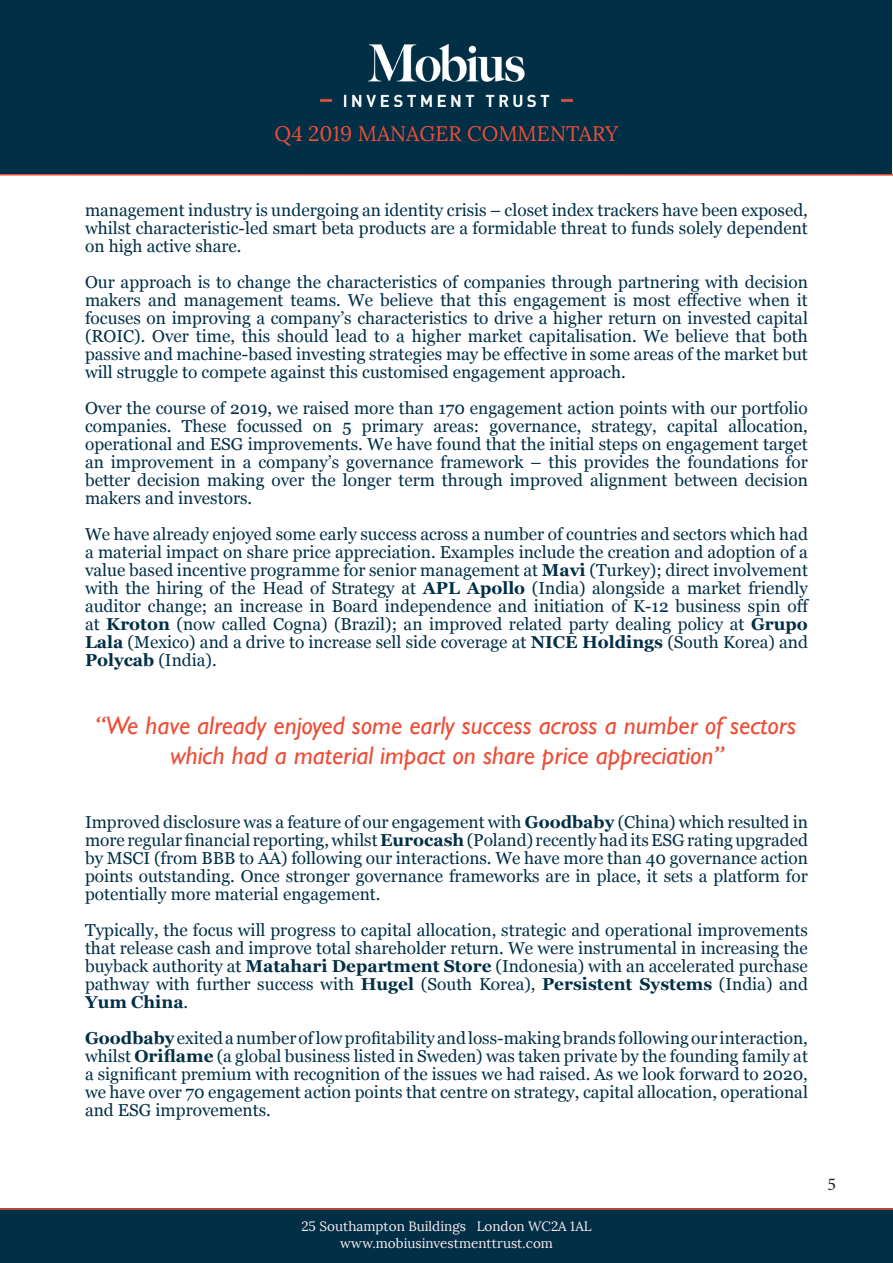
<style>
.page{position:relative;width:893px;height:1263px;background:#fff}
.page>*{position:absolute;margin:0;border:0;box-sizing:border-box;transform-origin:0 0}
.t1{font:italic 25.5px/30.6px "Gill Sans";color:#ec4e37;text-align:center}
.t2{font:21px "Lora";color:#ec4e37}
.t3{font:18px "Minion Pro";color:#231f20}
.t4{font:17.25px/18px "Georgia";color:#002f46;text-align:justify}
.t5{font:13.5px/16.2px "Lora";color:#fcebf1;text-align:center}
.s1{font-weight:700}
</style>
<div class="page">
<div style="left:0;top:0;width:892px;height:175px;background:#002f46"></div>
<img style="left:321px;top:45px;width:251px;height:61px">
<div style="left:0;top:1209px;width:893px;height:54px;background:#002f46"></div>
<hr style="left:0;top:174px;width:893px;height:2px;background:#ec4e37">
<hr style="left:0;top:1208px;width:893px;height:2px;background:#ec4e37">
<p class="t2" style="left:275px;top:121px;width:345px">Q4 2019 MANAGER COMMENTARY</p>
<p class="t4" style="left:85px;top:200px;width:724px">management industry is undergoing an identity crisis – closet index trackers have been exposed, whilst characteristic-led smart beta products are a formidable threat to funds solely dependent on high active share.</p>
<p class="t4" style="left:85px;top:272px;width:724px">Our approach is to change the characteristics of companies through partnering with decision makers and management teams. We believe that this engagement is most effective when it focuses on improving a company’s characteristics to drive a higher return on invested capital (ROIC). Over time, this should lead to a higher market capitalisation. We believe that both passive and machine-based investing strategies may be effective in some areas of the market but will struggle to compete against this customised engagement approach.</p>
<p class="t4" style="left:85px;top:398px;width:724px">Over the course of 2019, we raised more than 170 engagement action points with our portfolio companies. These focussed on 5 primary areas: governance, strategy, capital allocation, operational and ESG improvements. We have found that the initial steps on engagement target an improvement in a company’s governance framework – this provides the foundations for better decision making over the longer term through improved alignment between decision makers and investors.</p>
<p class="t4" style="left:85px;top:524px;width:726px">We have already enjoyed some early success across a number of countries and sectors which had a material impact on share price appreciation. Examples include the creation and adoption of a value based incentive programme for senior management at <span class="s1">Mavi</span> (Turkey); direct involvement with the hiring of the Head of Strategy at <span class="s1">APL Apollo</span> (India) alongside a market friendly auditor change; an increase in Board independence and initiation of K-12 business spin off at <span class="s1">Kroton</span> (now called Cogna) (Brazil); an improved related party dealing policy at <span class="s1">Grupo Lala</span> (Mexico) and a drive to increase sell side coverage at <span class="s1">NICE Holdings</span> (South Korea) and <span class="s1">Polycab</span> (India).</p>
<h1 class="t1" style="left:95px;top:710px;width:703px">“We have already enjoyed some early success across a number of sectors which had a material impact on share price appreciation”</h1>
<p class="t4" style="left:85px;top:812px;width:724px">Improved disclosure was a feature of our engagement with <span class="s1">Goodbaby</span> (China) which resulted in more regular financial reporting, whilst <span class="s1">Eurocash</span> (Poland) recently had its ESG rating upgraded by MSCI (from BBB to AA) following our interactions. We have more than 40 governance action points outstanding. Once stronger governance frameworks are in place, it sets a platform for potentially more material engagement.</p>
<p class="t4" style="left:85px;top:920px;width:724px">Typically, the focus will progress to capital allocation, strategic and operational improvements that release cash and improve total shareholder return. We were instrumental in increasing the buyback authority at <span class="s1">Matahari Department Store</span> (Indonesia) with an accelerated purchase pathway with further success with <span class="s1">Hugel</span> (South Korea), <span class="s1">Persistent Systems</span> (India) and <span class="s1">Yum China</span>.</p>
<p class="t4" style="left:85px;top:1028px;width:724px"><span class="s1">Goodbaby</span> exited a number of low profitability and loss-making brands following our interaction, whilst <span class="s1">Oriflame</span> (a global business listed in Sweden) was taken private by the founding family at a significant premium with recognition of the issues we had raised. As we look forward to 2020, we have over 70 engagement action points that centre on strategy, capital allocation, operational and ESG improvements.</p>
<p class="t5" style="left:301px;top:1218px;width:292px">25 Southampton Buildings London WC2A 1AL www.mobiusinvestmenttrust.com</p>
<p class="t3" style="left:827px;top:1172px;width:10px">5</p>
</div>
